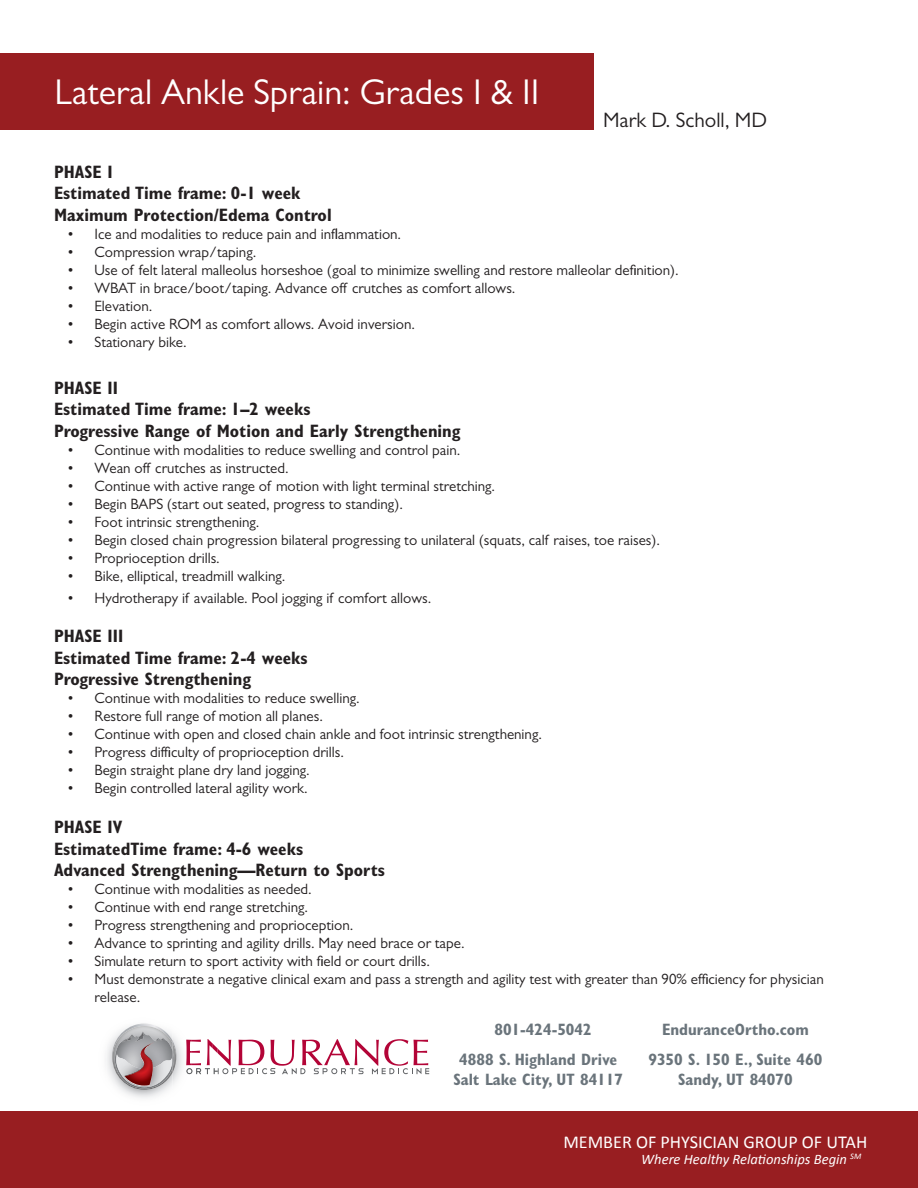
<style>
.page{position:relative;width:918px;height:1188px;background:#fff}
.page>*{position:absolute;margin:0;border:0;box-sizing:border-box;transform-origin:0 0}
.t1{font:36px "Gill Sans";color:#fff}
.t2{font:21px "Gill Sans";color:#231f20}
.t3{font:18.15px "Calibri";color:#fff}
.t4{font:700 condensed 18px "Gill Sans";color:#231f20}
.t5{font:700 condensed 16.5px "Gill Sans";color:#6a747b}
.t6{font:15px/18px "Gill Sans";color:#231f20}
.t7{font:italic 14.55px "Calibri";color:#fff}
</style>
<div class="page">
<div style="left:0;top:53px;width:594px;height:76px;background:#981e21"></div>
<img style="left:81px;top:1074px;width:136px;height:38px">
<img style="left:97px;top:1023px;width:95px;height:84px">
<svg style="left:186px;top:1039px;width:243px;height:35px"></svg>
<img style="left:173px;top:1024px;width:4px;height:44px">
<img style="left:174px;top:1043px;width:2px;height:30px">
<img style="left:107px;top:1024px;width:66px;height:79px">
<img style="left:112px;top:1024px;width:61px;height:2px">
<img style="left:112px;top:1026px;width:61px;height:64px">
<svg style="left:115px;top:1032px;width:59px;height:58px;background:#b6b8ba"></svg>
<img style="left:125px;top:1042px;width:30px;height:44px">
<div style="left:0;top:1112px;width:918px;height:76px;background:#981e21"></div>
<p class="t1" style="left:54px;top:72px;width:486px">Lateral Ankle Sprain: Grades I &amp; II</p>
<p class="t2" style="left:603px;top:108px;width:166px">Mark D. Scholl, MD</p>
<p class="t4" style="left:54px;top:161px;width:60px">PHASE I</p>
<p class="t4" style="left:54px;top:183px;width:248px">Estimated Time frame: 0-1 week</p>
<p class="t4" style="left:54px;top:204px;width:279px">Maximum Protection/Edema Control</p>
<p class="t6" style="left:68px;top:225px;width:335px">• Ice and modalities to reduce pain and inflammation.</p>
<p class="t6" style="left:68px;top:243px;width:190px">• Compression wrap/taping.</p>
<p class="t6" style="left:68px;top:261px;width:613px">• Use of felt lateral malleolus horseshoe (goal to minimize swelling and restore malleolar definition).</p>
<p class="t6" style="left:68px;top:279px;width:449px">• WBAT in brace/boot/taping. Advance off crutches as comfort allows.</p>
<p class="t6" style="left:68px;top:297px;width:86px">• Elevation.</p>
<p class="t6" style="left:68px;top:315px;width:349px">• Begin active ROM as comfort allows. Avoid inversion.</p>
<p class="t6" style="left:68px;top:333px;width:121px">• Stationary bike.</p>
<p class="t4" style="left:54px;top:377px;width:66px">PHASE II</p>
<p class="t4" style="left:54px;top:399px;width:258px">Estimated Time frame: 1–2 weeks</p>
<p class="t4" style="left:54px;top:420px;width:408px">Progressive Range of Motion and Early Strengthening</p>
<p class="t6" style="left:68px;top:441px;width:394px">• Continue with modalities to reduce swelling and control pain.</p>
<p class="t6" style="left:68px;top:459px;width:223px">• Wean off crutches as instructed.</p>
<p class="t6" style="left:68px;top:477px;width:429px">• Continue with active range of motion with light terminal stretching.</p>
<p class="t6" style="left:68px;top:495px;width:337px">• Begin BAPS (start out seated, progress to standing).</p>
<p class="t6" style="left:68px;top:513px;width:193px">• Foot intrinsic strengthening.</p>
<p class="t6" style="left:68px;top:531px;width:594px">• Begin closed chain progression bilateral progressing to unilateral (squats, calf raises, toe raises).</p>
<p class="t6" style="left:68px;top:549px;width:154px">• Proprioception drills.</p>
<p class="t6" style="left:68px;top:567px;width:219px">• Bike, elliptical, treadmill walking.</p>
<p class="t6" style="left:68px;top:588px;width:365px">• Hydrotherapy if available. Pool jogging if comfort allows.</p>
<p class="t4" style="left:54px;top:625px;width:71px">PHASE III</p>
<p class="t4" style="left:54px;top:647px;width:255px">Estimated Time frame: 2-4 weeks</p>
<p class="t4" style="left:54px;top:669px;width:199px">Progressive Strengthening</p>
<p class="t6" style="left:68px;top:689px;width:294px">• Continue with modalities to reduce swelling.</p>
<p class="t6" style="left:68px;top:707px;width:257px">• Restore full range of motion all planes.</p>
<p class="t6" style="left:68px;top:725px;width:476px">• Continue with open and closed chain ankle and foot intrinsic strengthening.</p>
<p class="t6" style="left:68px;top:743px;width:278px">• Progress difficulty of proprioception drills.</p>
<p class="t6" style="left:68px;top:761px;width:244px">• Begin straight plane dry land jogging.</p>
<p class="t6" style="left:68px;top:779px;width:242px">• Begin controlled lateral agility work.</p>
<p class="t4" style="left:54px;top:816px;width:70px">PHASE IV</p>
<p class="t4" style="left:54px;top:838px;width:251px">EstimatedTime frame: 4-6 weeks</p>
<p class="t4" style="left:54px;top:859px;width:333px">Advanced Strengthening—Return to Sports</p>
<p class="t6" style="left:68px;top:880px;width:246px">• Continue with modalities as needed.</p>
<p class="t6" style="left:68px;top:898px;width:242px">• Continue with end range stretching.</p>
<p class="t6" style="left:68px;top:916px;width:287px">• Progress strengthening and proprioception.</p>
<p class="t6" style="left:68px;top:934px;width:399px">• Advance to sprinting and agility drills. May need brace or tape.</p>
<p class="t6" style="left:68px;top:952px;width:364px">• Simulate return to sport activity with field or court drills.</p>
<p class="t6" style="left:94px;top:970px;width:731px;text-indent:-27px">• Must demonstrate a negative clinical exam and pass a strength and agility test with greater than 90% efficiency for physician release.</p>
<p class="t5" style="left:494px;top:1020px;width:99px">801-424-5042</p>
<p class="t5" style="left:662px;top:1020px;width:148px">EnduranceOrtho.com</p>
<p class="t5" style="left:459px;top:1049px;width:160px">4888 S. Highland Drive</p>
<p class="t5" style="left:453px;top:1069px;width:171px">Salt Lake City, UT 84117</p>
<p class="t5" style="left:648px;top:1049px;width:175px">9350 S. 150 E., Suite 460</p>
<p class="t5" style="left:678px;top:1069px;width:116px">Sandy, UT 84070</p>
<p class="t3" style="left:563px;top:1130px;width:306px">MEMBER OF PHYSICIAN GROUP OF UTAH</p>
<p class="t7" style="left:641px;top:1150px;width:222px">Where Healthy Relationships Begin <sup>SM</sup></p>
</div>
